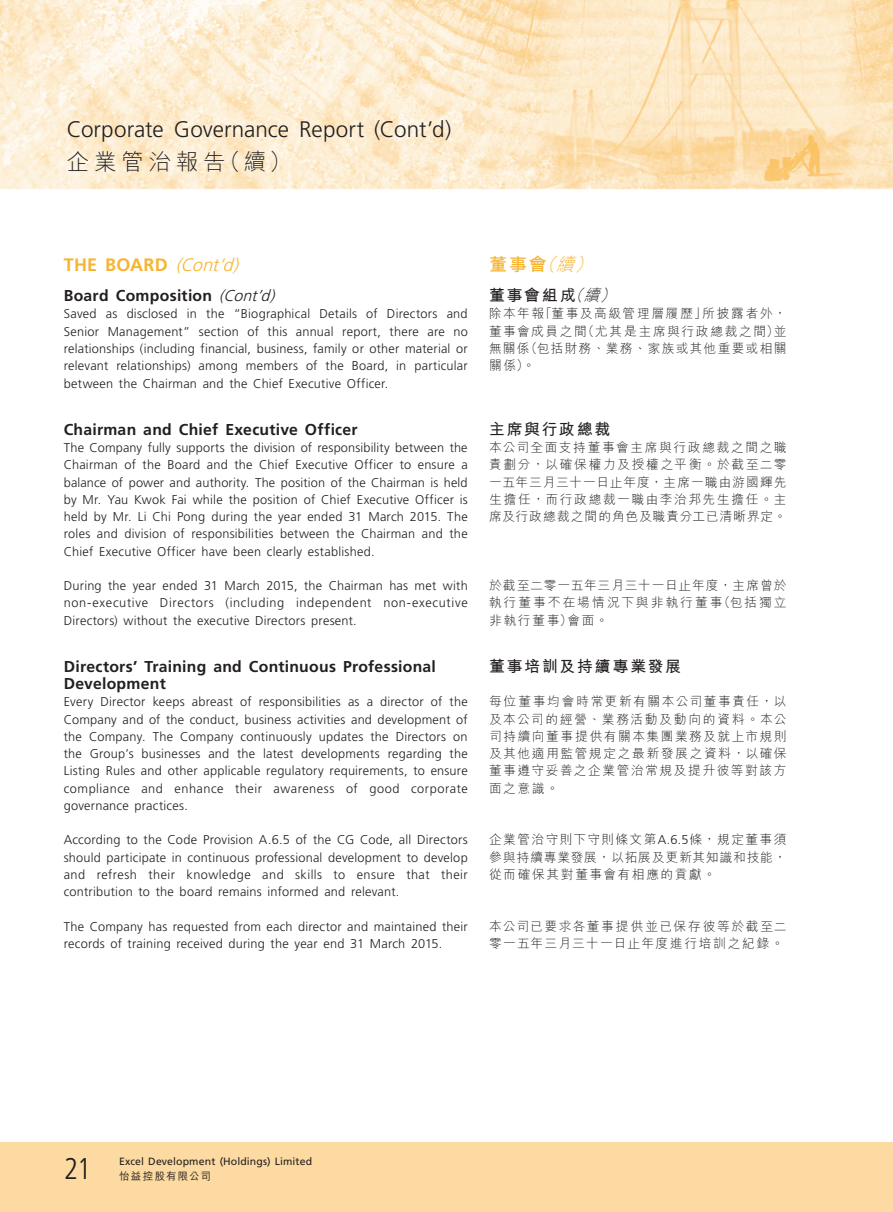
<style>
.page{position:relative;width:893px;height:1212px;background:#fff}
.page>*{position:absolute;margin:0;border:0;box-sizing:border-box;transform-origin:0 0}
.t1{font:300 condensed 30px "Frutiger LT Std";color:#231f20}
.t2{font:300 22.5px "Frutiger LT Std";letter-spacing:.005em;color:#231f20}
.t3{font:300 22.5px "M Hei HK";letter-spacing:.215em;color:#231f20}
._03_H1{font:700 18px "Frutiger LT Std";color:#f8b431}
._03_H1-2{font:700 18px "M Hei HK";color:#f8b431}
._04___H2{font:700 15.75px/17.2px "Frutiger LT Std";letter-spacing:.015em;color:#231f20}
._04___H2-2{font:700 15.75px "M Hei HK";letter-spacing:.12em;color:#231f20}
._11_P0{font:300 12.75px/17.2px "Frutiger LT Std";letter-spacing:.02em;color:#231f20;text-align:justify}
._11_P0-2{font:300 12.75px/17.2px "M Hei HK";letter-spacing:.11em;color:#231f20;text-align:justify}
.t4{font:10.5px "Frutiger LT Std";letter-spacing:.01em;color:#231f20}
.t5{font:500 10.5px "M Hei HK";letter-spacing:.115em;color:#231f20}
.s1{font-weight:300;font-style:italic}
.s2{font-family:"Frutiger LT Std"}
</style>
<div class="page">
<div style="left:0;top:1142px;width:893px;height:70px;background:#fcdaa1"></div>
<img style="left:0;top:0;width:893px;height:190px">
<h2 class="t2" style="left:67px;top:116px;width:386px">Corporate Governance Report (Cont’d)</h2>
<h2 class="t3" style="left:67px;top:145px;width:226px">企業管治報告（續）</h2>
<p class="_03_H1" style="left:64px;top:254px;width:181px">T H E B OA R D <span class="s1">(Cont’d)</span></p>
<p class="_04___H2" style="left:64px;top:287px;width:217px">Board Composition <span class="s1">(Cont’d)</span></p>
<p class="_11_P0" style="left:64px;top:306px;width:405px">Saved as disclosed in the “Biographical Details of Directors and Senior Management” section of this annual report, there are no relationships (including financial, business, family or other material or relevant relationships) among members of the Board, in particular between the Chairman and the Chief Executive Officer.</p>
<p class="_04___H2" style="left:64px;top:421px;width:295px">Chairman and Chief Executive Officer</p>
<p class="_11_P0" style="left:64px;top:439px;width:406px">The Company fully supports the division of responsibility between the Chairman of the Board and the Chief Executive Officer to ensure a balance of power and authority. The position of the Chairman is held by Mr. Yau Kwok Fai while the position of Chief Executive Officer is held by Mr. Li Chi Pong during the year ended 31 March 2015. The roles and division of responsibilities between the Chairman and the Chief Executive Officer have been clearly established.</p>
<p class="_11_P0" style="left:64px;top:577px;width:405px">During the year ended 31 March 2015, the Chairman has met with non-executive Directors (including independent non-executive Directors) without the executive Directors present.</p>
<p class="_04___H2" style="left:64px;top:658px;width:374px">Directors’ Training and Continuous Professional<br>Development</p>
<p class="_11_P0" style="left:64px;top:693px;width:405px">Every Director keeps abreast of responsibilities as a director of the Company and of the conduct, business activities and development of the Company. The Company continuously updates the Directors on the Group’s businesses and the latest developments regarding the Listing Rules and other applicable regulatory requirements, to ensure compliance and enhance their awareness of good corporate governance practices.</p>
<p class="_11_P0" style="left:64px;top:831px;width:405px">According to the Code Provision A.6.5 of the CG Code, all Directors should participate in continuous professional development to develop and refresh their knowledge and skills to ensure that their contribution to the board remains informed and relevant.</p>
<p class="_11_P0" style="left:64px;top:918px;width:405px">The Company has requested from each director and maintained their records of training received during the year end 31 March 2015.</p>
<p class="_03_H1-2" style="left:489px;top:252px;width:111px">董事會<span class="s1">（續）</span></p>
<p class="_04___H2-2" style="left:489px;top:284px;width:134px">董事會組成<span class="s1">（續）</span></p>
<p class="_11_P0-2" style="left:489px;top:305px;width:299px">除本年報「董事及高級管理層履歷」所披露者外，董事會成員之間（尤其是主席與行政總裁之間）並無關係（包括財務、業務、家族或其他重要或相關關係）。</p>
<p class="_04___H2-2" style="left:489px;top:417px;width:123px">主席與行政總裁</p>
<p class="_11_P0-2" style="left:489px;top:438px;width:299px">本公司全面支持董事會主席與行政總裁之間之職責劃分，以確保權力及授權之平衡。於截至二零一五年三月三十一日止年度，主席一職由游國輝先生擔任，而行政總裁一職由李治邦先生擔任。主席及行政總裁之間的角色及職責分工已清晰界定。</p>
<p class="_11_P0-2" style="left:489px;top:576px;width:299px">於截至二零一五年三月三十一日止年度，主席曾於執行董事不在場情況下與非執行董事（包括獨立非執行董事）會面。</p>
<p class="_04___H2-2" style="left:489px;top:654px;width:194px">董事培訓及持續專業發展</p>
<p class="_11_P0-2" style="left:489px;top:692px;width:299px">每位董事均會時常更新有關本公司董事責任，以及本公司的經營、業務活動及動向的資料。本公司持續向董事提供有關本集團業務及就上市規則及其他適用監管規定之最新發展之資料，以確保董事遵守妥善之企業管治常規及提升彼等對該方面之意識。</p>
<p class="_11_P0-2" style="left:489px;top:830px;width:299px">企業管治守則下守則條文第<span class="s2">A.6.5</span>條，規定董事須參與持續專業發展，以拓展及更新其知識和技能，從而確保其對董事會有相應的貢獻。</p>
<p class="_11_P0-2" style="left:489px;top:917px;width:299px">本公司已要求各董事提供並已保存彼等於截至二零一五年三月三十一日止年度進行培訓之紀錄。</p>
<p class="t1" style="left:64px;top:1151px;width:29px">21</p>
<p class="t4" style="left:119px;top:1155px;width:195px">Excel Development (Holdings) Limited</p>
<p class="t5" style="left:119px;top:1168px;width:93px">怡益控股有限公司</p>
</div>
